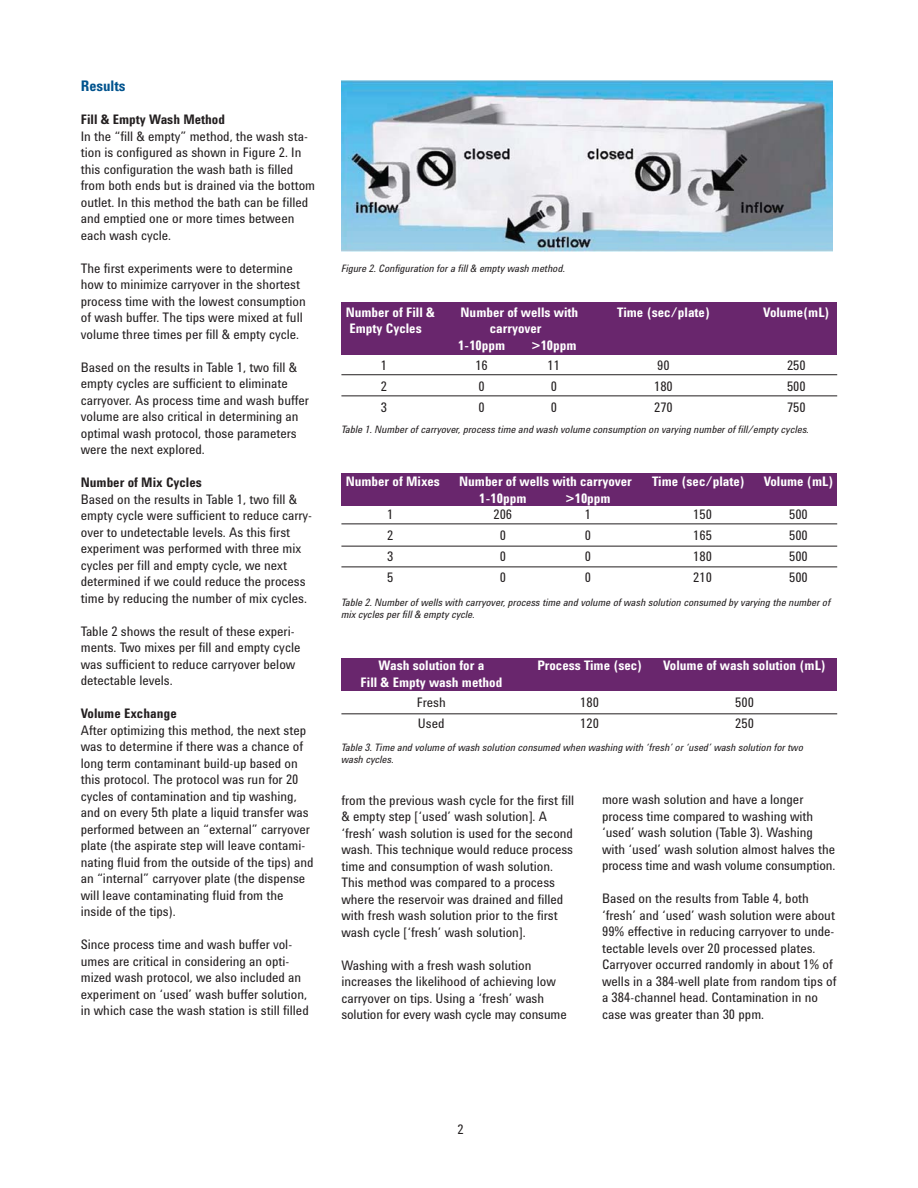
<style>
.page{position:relative;width:918px;height:1188px;background:#fff}
.page>*{position:absolute;margin:0;border:0;box-sizing:border-box;transform-origin:0 0}
.t1{font:700 15px "Agilent Cond";color:#00538e}
.t2{font:13.5px/16.5px "Agilent Cond";color:#231f20}
.t3{font:700 13.5px/16.5px "Agilent Cond";color:#fff}
.t4{font:700 13.5px "Agilent Cond";color:#231f20}
.t5{font:italic 10.5px/12px "Agilent Cond";color:#231f20}
</style>
<div class="page">
<div style="left:341px;top:658px;width:496px;height:33px;background:#69266d"></div>
<div style="left:341px;top:473px;width:496px;height:33px;background:#69266d"></div>
<div style="left:341px;top:302px;width:496px;height:52px;background:#69266d"></div>
<img style="left:341px;top:81px;width:491px;height:170px">
<hr style="left:341px;top:374px;width:496px;height:1px;background:#231f20">
<hr style="left:341px;top:395px;width:496px;height:1px;background:#231f20">
<hr style="left:341px;top:524px;width:496px;height:1px;background:#231f20">
<hr style="left:341px;top:546px;width:496px;height:1px;background:#231f20">
<hr style="left:341px;top:567px;width:496px;height:1px;background:#231f20">
<hr style="left:341px;top:713px;width:496px;height:1px;background:#231f20">
<p class="t1" style="left:81px;top:80px;width:46px">Results</p>
<p class="t4" style="left:81px;top:115px;width:146px">Fill &amp; Empty Wash Method</p>
<p class="t2" style="left:81px;top:129px;width:236px">In the “fill &amp; empty” method, the wash sta&shy;tion is configured as shown in Figure 2. In this configuration the wash bath is filled from both ends but is drained via the bottom outlet. In this method the bath can be filled and emptied one or more times between each wash cycle.</p>
<p class="t2" style="left:81px;top:261px;width:227px">The first experiments were to determine how to minimize carryover in the shortest process time with the lowest consumption of wash buffer. The tips were mixed at full volume three times per fill &amp; empty cycle.</p>
<p class="t2" style="left:81px;top:360px;width:230px">Based on the results in Table 1, two fill &amp; empty cycles are sufficient to eliminate carryover. As process time and wash buffer volume are also critical in determining an optimal wash protocol, those parameters were the next explored.</p>
<p class="t4" style="left:81px;top:478px;width:123px">Number of Mix Cycles</p>
<p class="t2" style="left:81px;top:492px;width:233px">Based on the results in Table 1, two fill &amp; empty cycle were sufficient to reduce carry&shy;over to undetectable levels. As this first experiment was performed with three mix cycles per fill and empty cycle, we next determined if we could reduce the process time by reducing the number of mix cycles.</p>
<p class="t2" style="left:81px;top:624px;width:221px">Table 2 shows the result of these experi&shy;ments. Two mixes per fill and empty cycle was sufficient to reduce carryover below detectable levels.</p>
<p class="t4" style="left:81px;top:709px;width:97px">Volume Exchange</p>
<p class="t2" style="left:81px;top:723px;width:234px">After optimizing this method, the next step was to determine if there was a chance of long term contaminant build-up based on this protocol. The protocol was run for 20 cycles of contamination and tip washing, and on every 5th plate a liquid transfer was performed between an “external” carryover plate (the aspirate step will leave contami&shy;nating fluid from the outside of the tips) and an “internal” carryover plate (the dispense will leave contaminating fluid from the inside of the tips).</p>
<p class="t2" style="left:81px;top:937px;width:229px">Since process time and wash buffer vol&shy;umes are critical in considering an opti&shy;mized wash protocol, we also included an experiment on ‘used’ wash buffer solution, in which case the wash station is still filled</p>
<p class="t5" style="left:341px;top:263px;width:225px">Figure 2. Configuration for a fill &amp; empty wash method.</p>
<p class="t3" style="left:346px;top:305px;width:91px">Number of Fill &amp;</p>
<p class="t3" style="left:460px;top:305px;width:119px">Number of wells with</p>
<p class="t3" style="left:617px;top:305px;width:94px">Time (sec/plate)</p>
<p class="t3" style="left:763px;top:305px;width:68px">Volume(mL)</p>
<p class="t3" style="left:350px;top:321px;width:74px">Empty Cycles</p>
<p class="t3" style="left:458px;top:321px;width:85px;text-indent:32px">carryover<br>1-10ppm</p>
<p class="t3" style="left:532px;top:338px;width:47px">&gt;10ppm</p>
<p class="t2" style="left:381px;top:358px;width:8px">1</p>
<p class="t2" style="left:475px;top:358px;width:14px">16</p>
<p class="t2" style="left:548px;top:358px;width:14px">11</p>
<p class="t2" style="left:657px;top:358px;width:14px">90</p>
<p class="t2" style="left:787px;top:358px;width:20px">250</p>
<p class="t2" style="left:381px;top:379px;width:8px">2</p>
<p class="t2" style="left:478px;top:379px;width:8px">0</p>
<p class="t2" style="left:551px;top:379px;width:8px">0</p>
<p class="t2" style="left:654px;top:379px;width:20px">180</p>
<p class="t2" style="left:787px;top:379px;width:20px">500</p>
<p class="t2" style="left:381px;top:400px;width:8px">3</p>
<p class="t2" style="left:478px;top:400px;width:8px">0</p>
<p class="t2" style="left:551px;top:400px;width:8px">0</p>
<p class="t2" style="left:654px;top:400px;width:20px">270</p>
<p class="t2" style="left:787px;top:400px;width:20px">750</p>
<p class="t5" style="left:341px;top:425px;width:469px">Table 1. Number of carryover, process time and wash volume consumption on varying number of fill/empty cycles.</p>
<p class="t3" style="left:346px;top:474px;width:96px">Number of Mixes</p>
<p class="t3" style="left:459px;top:474px;width:174px">Number of wells with carryover</p>
<p class="t3" style="left:652px;top:474px;width:94px">Time (sec/plate)</p>
<p class="t3" style="left:764px;top:474px;width:71px">Volume (mL)</p>
<p class="t3" style="left:479px;top:491px;width:49px">1-10ppm</p>
<p class="t3" style="left:566px;top:491px;width:47px">&gt;10ppm</p>
<p class="t2" style="left:387px;top:507px;width:8px">1</p>
<p class="t2" style="left:493px;top:507px;width:20px">206</p>
<p class="t2" style="left:585px;top:507px;width:8px">1</p>
<p class="t2" style="left:693px;top:507px;width:20px">150</p>
<p class="t2" style="left:789px;top:507px;width:20px">500</p>
<p class="t2" style="left:387px;top:528px;width:8px">2</p>
<p class="t2" style="left:500px;top:528px;width:8px">0</p>
<p class="t2" style="left:585px;top:528px;width:8px">0</p>
<p class="t2" style="left:693px;top:528px;width:20px">165</p>
<p class="t2" style="left:789px;top:528px;width:20px">500</p>
<p class="t2" style="left:387px;top:549px;width:8px">3</p>
<p class="t2" style="left:500px;top:549px;width:8px">0</p>
<p class="t2" style="left:585px;top:549px;width:8px">0</p>
<p class="t2" style="left:693px;top:549px;width:20px">180</p>
<p class="t2" style="left:789px;top:549px;width:20px">500</p>
<p class="t2" style="left:387px;top:570px;width:8px">5</p>
<p class="t2" style="left:500px;top:570px;width:8px">0</p>
<p class="t2" style="left:585px;top:570px;width:8px">0</p>
<p class="t2" style="left:693px;top:570px;width:20px">210</p>
<p class="t2" style="left:789px;top:570px;width:20px">500</p>
<p class="t5" style="left:341px;top:597px;width:491px">Table 2. Number of wells with carryover, process time and volume of wash solution consumed by varying the number of mix cycles per fill &amp; empty cycle.</p>
<p class="t3" style="left:379px;top:658px;width:107px">Wash solution for a</p>
<p class="t3" style="left:537px;top:658px;width:106px">Process Time (sec)</p>
<p class="t3" style="left:663px;top:658px;width:164px">Volume of wash solution (mL)</p>
<p class="t3" style="left:361px;top:675px;width:143px">Fill &amp; Empty wash method</p>
<p class="t2" style="left:417px;top:695px;width:31px">Fresh</p>
<p class="t2" style="left:580px;top:695px;width:20px">180</p>
<p class="t2" style="left:735px;top:695px;width:20px">500</p>
<p class="t2" style="left:418px;top:716px;width:28px">Used</p>
<p class="t2" style="left:580px;top:716px;width:20px">120</p>
<p class="t2" style="left:735px;top:716px;width:20px">250</p>
<p class="t5" style="left:341px;top:742px;width:464px">Table 3. Time and volume of wash solution consumed when washing with ‘fresh’ or ‘used’ wash solution for two wash cycles.</p>
<p class="t2" style="left:341px;top:793px;width:234px">from the previous wash cycle for the first fill &amp; empty step [‘used’ wash solution]. A ‘fresh’ wash solution is used for the second wash. This technique would reduce process time and consumption of wash solution.<br>This method was compared to a process where the reservoir was drained and filled with fresh wash solution prior to the first wash cycle [‘fresh’ wash solution].</p>
<p class="t2" style="left:341px;top:958px;width:227px">Washing with a fresh wash solution increases the likelihood of achieving low carryover on tips. Using a ‘fresh’ wash solution for every wash cycle may consume</p>
<p class="t2" style="left:602px;top:792px;width:235px">more wash solution and have a longer process time compared to washing with ‘used’ wash solution (Table 3). Washing with ‘used’ wash solution almost halves the process time and wash volume consumption.</p>
<p class="t2" style="left:602px;top:891px;width:236px">Based on the results from Table 4, both ‘fresh’ and ‘used’ wash solution were about 99% effective in reducing carryover to unde&shy;tectable levels over 20 processed plates.<br>Carryover occurred randomly in about 1% of wells in a 384-well plate from random tips of a 384-channel head. Contamination in no case was greater than 30 ppm.</p>
<p class="t2" style="left:458px;top:1122px;width:8px">2</p>
</div>
